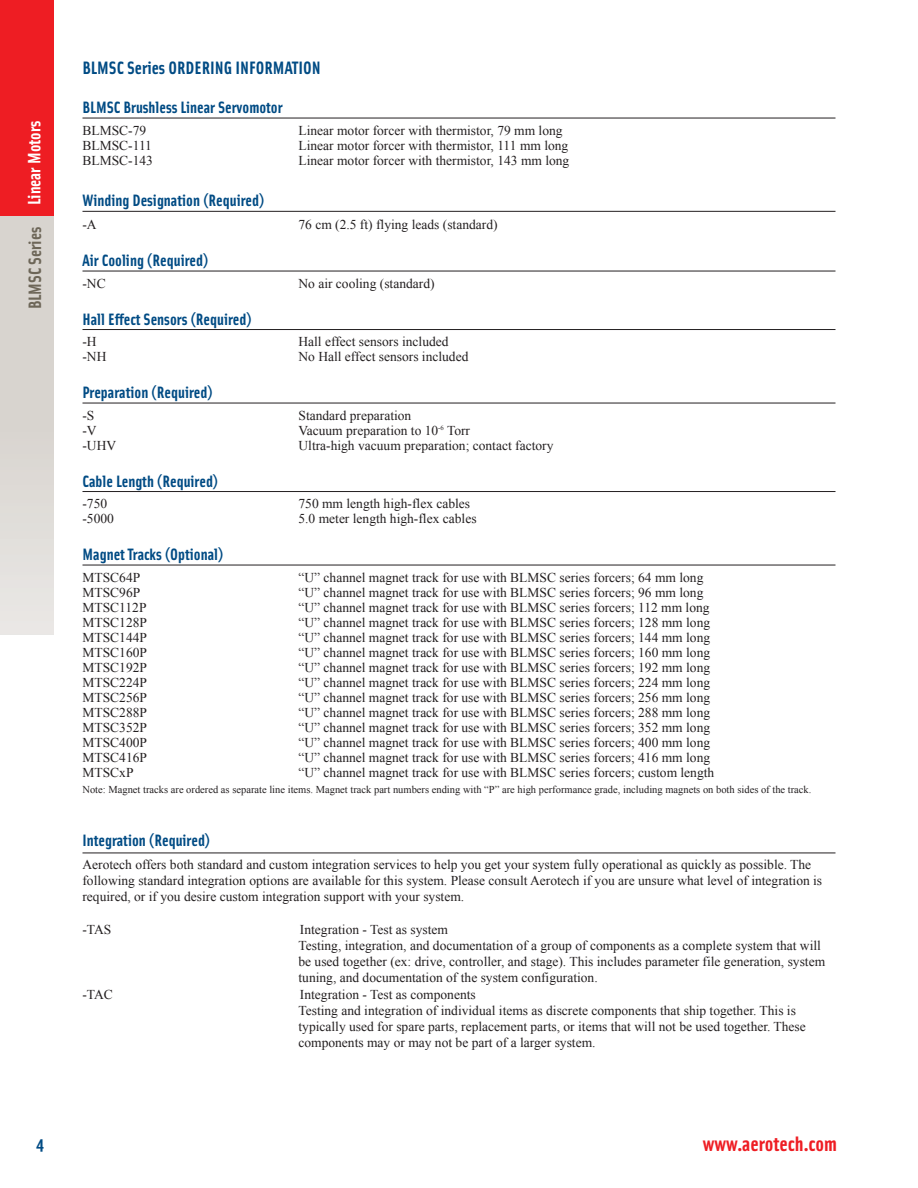
<style>
.page{position:relative;width:918px;height:1188px;background:#fff}
.page>*{position:absolute;margin:0;border:0;box-sizing:border-box;transform-origin:0 0}
.t1{font:700 21px "Solex OT";color:#ee1d23}
.Page_Headers{font:700 18px "Solex OT";color:#004b84}
.t2{font:700 18px "Solex OT";color:#fff}
.Ordering_Info_Bold{font:700 16.5px "Solex OT";color:#004b84}
.Ordering_Info_Text{font:13.5px/16.2px "Times New Roman";color:#231f20}
.Ordering_Info_Notes{font:10.5px "Times New Roman";color:#231f20}
.s1{color:#6d6658}
</style>
<div class="page">
<div style="left:0;top:216px;width:54px;height:418px;background:linear-gradient(to bottom,#d3cfc9,#e6e3e0)"></div>
<div style="left:0;top:0;width:54px;height:216px;background:#ee1d23"></div>
<hr style="left:82px;top:118px;width:754px;height:1px;background:#231f20">
<hr style="left:82px;top:211px;width:754px;height:1px;background:#231f20">
<hr style="left:82px;top:271px;width:754px;height:1px;background:#231f20">
<hr style="left:82px;top:329px;width:754px;height:1px;background:#231f20">
<hr style="left:82px;top:403px;width:754px;height:1px;background:#231f20">
<hr style="left:82px;top:491px;width:754px;height:1px;background:#231f20">
<hr style="left:82px;top:565px;width:754px;height:1px;background:#231f20">
<hr style="left:82px;top:853px;width:754px;height:1px;background:#231f20">
<h2 class="t2" style="left:23px;top:309px;width:190px;rotate:-90deg"><span class="s1">BLMSC Series</span> Linear Motors</h2>
<p class="Page_Headers" style="left:82px;top:56px;width:240px">BLMSC Series ORDERING INFORMATION</p>
<p class="Ordering_Info_Bold" style="left:82px;top:97px;width:202px">BLMSC Brushless Linear Servomotor</p>
<p class="Ordering_Info_Text" style="left:82px;top:122px;width:65px">BLMSC-79</p>
<p class="Ordering_Info_Text" style="left:298px;top:122px;width:266px">Linear motor forcer with thermistor, 79 mm long</p>
<p class="Ordering_Info_Text" style="left:82px;top:137px;width:71px">BLMSC-111</p>
<p class="Ordering_Info_Text" style="left:298px;top:137px;width:271px">Linear motor forcer with thermistor, 111 mm long</p>
<p class="Ordering_Info_Text" style="left:82px;top:152px;width:72px">BLMSC-143</p>
<p class="Ordering_Info_Text" style="left:298px;top:152px;width:272px">Linear motor forcer with thermistor, 143 mm long</p>
<p class="Ordering_Info_Bold" style="left:82px;top:190px;width:184px">Winding Designation (Required)</p>
<p class="Ordering_Info_Text" style="left:82px;top:217px;width:16px">-A</p>
<p class="Ordering_Info_Text" style="left:298px;top:217px;width:201px">76 cm (2.5 ft) flying leads (standard)</p>
<p class="Ordering_Info_Bold" style="left:82px;top:250px;width:128px">Air Cooling (Required)</p>
<p class="Ordering_Info_Text" style="left:82px;top:275px;width:25px">-NC</p>
<p class="Ordering_Info_Text" style="left:298px;top:275px;width:138px">No air cooling (standard)</p>
<p class="Ordering_Info_Bold" style="left:82px;top:308px;width:171px">Hall Effect Sensors (Required)</p>
<p class="Ordering_Info_Text" style="left:82px;top:334px;width:16px">-H</p>
<p class="Ordering_Info_Text" style="left:298px;top:334px;width:152px">Hall effect sensors included</p>
<p class="Ordering_Info_Text" style="left:82px;top:349px;width:25px">-NH</p>
<p class="Ordering_Info_Text" style="left:298px;top:349px;width:171px">No Hall effect sensors included</p>
<p class="Ordering_Info_Bold" style="left:82px;top:382px;width:132px">Preparation (Required)</p>
<p class="Ordering_Info_Text" style="left:82px;top:407px;width:14px">-S</p>
<p class="Ordering_Info_Text" style="left:298px;top:407px;width:114px">Standard preparation</p>
<p class="Ordering_Info_Text" style="left:82px;top:422px;width:16px">-V</p>
<p class="Ordering_Info_Text" style="left:298px;top:422px;width:173px">Vacuum preparation to 10<sup>-6</sup> Torr</p>
<p class="Ordering_Info_Text" style="left:82px;top:437px;width:35px">-UHV</p>
<p class="Ordering_Info_Text" style="left:298px;top:437px;width:256px">Ultra-high vacuum preparation; contact factory</p>
<p class="Ordering_Info_Bold" style="left:82px;top:470px;width:137px">Cable Length (Required)</p>
<p class="Ordering_Info_Text" style="left:82px;top:496px;width:26px">-750</p>
<p class="Ordering_Info_Text" style="left:298px;top:496px;width:173px">750 mm length high-flex cables</p>
<p class="Ordering_Info_Text" style="left:82px;top:511px;width:33px">-5000</p>
<p class="Ordering_Info_Text" style="left:298px;top:511px;width:180px">5.0 meter length high-flex cables</p>
<p class="Ordering_Info_Bold" style="left:82px;top:544px;width:143px">Magnet Tracks (Optional)</p>
<p class="Ordering_Info_Text" style="left:82px;top:569px;width:59px">MTSC64P</p>
<p class="Ordering_Info_Text" style="left:298px;top:569px;width:406px">“U” channel magnet track for use with BLMSC series forcers; 64 mm long</p>
<p class="Ordering_Info_Text" style="left:82px;top:584px;width:59px">MTSC96P</p>
<p class="Ordering_Info_Text" style="left:298px;top:584px;width:406px">“U” channel magnet track for use with BLMSC series forcers; 96 mm long</p>
<p class="Ordering_Info_Text" style="left:82px;top:599px;width:66px">MTSC112P</p>
<p class="Ordering_Info_Text" style="left:298px;top:599px;width:413px">“U” channel magnet track for use with BLMSC series forcers; 112 mm long</p>
<p class="Ordering_Info_Text" style="left:82px;top:614px;width:66px">MTSC128P</p>
<p class="Ordering_Info_Text" style="left:298px;top:614px;width:413px">“U” channel magnet track for use with BLMSC series forcers; 128 mm long</p>
<p class="Ordering_Info_Text" style="left:82px;top:629px;width:66px">MTSC144P</p>
<p class="Ordering_Info_Text" style="left:298px;top:629px;width:413px">“U” channel magnet track for use with BLMSC series forcers; 144 mm long</p>
<p class="Ordering_Info_Text" style="left:82px;top:644px;width:66px">MTSC160P</p>
<p class="Ordering_Info_Text" style="left:298px;top:644px;width:413px">“U” channel magnet track for use with BLMSC series forcers; 160 mm long</p>
<p class="Ordering_Info_Text" style="left:82px;top:659px;width:66px">MTSC192P</p>
<p class="Ordering_Info_Text" style="left:298px;top:659px;width:413px">“U” channel magnet track for use with BLMSC series forcers; 192 mm long</p>
<p class="Ordering_Info_Text" style="left:82px;top:674px;width:66px">MTSC224P</p>
<p class="Ordering_Info_Text" style="left:298px;top:674px;width:413px">“U” channel magnet track for use with BLMSC series forcers; 224 mm long</p>
<p class="Ordering_Info_Text" style="left:82px;top:689px;width:66px">MTSC256P</p>
<p class="Ordering_Info_Text" style="left:298px;top:689px;width:413px">“U” channel magnet track for use with BLMSC series forcers; 256 mm long</p>
<p class="Ordering_Info_Text" style="left:82px;top:704px;width:66px">MTSC288P</p>
<p class="Ordering_Info_Text" style="left:298px;top:704px;width:413px">“U” channel magnet track for use with BLMSC series forcers; 288 mm long</p>
<p class="Ordering_Info_Text" style="left:82px;top:719px;width:66px">MTSC352P</p>
<p class="Ordering_Info_Text" style="left:298px;top:719px;width:413px">“U” channel magnet track for use with BLMSC series forcers; 352 mm long</p>
<p class="Ordering_Info_Text" style="left:82px;top:734px;width:66px">MTSC400P</p>
<p class="Ordering_Info_Text" style="left:298px;top:734px;width:413px">“U” channel magnet track for use with BLMSC series forcers; 400 mm long</p>
<p class="Ordering_Info_Text" style="left:82px;top:749px;width:66px">MTSC416P</p>
<p class="Ordering_Info_Text" style="left:298px;top:749px;width:413px">“U” channel magnet track for use with BLMSC series forcers; 416 mm long</p>
<p class="Ordering_Info_Text" style="left:82px;top:764px;width:53px">MTSCxP</p>
<p class="Ordering_Info_Text" style="left:298px;top:764px;width:417px">“U” channel magnet track for use with BLMSC series forcers; custom length</p>
<p class="Ordering_Info_Notes" style="left:82px;top:783px;width:731px">Note: Magnet tracks are ordered as separate line items. Magnet track part numbers ending with “P” are high performance grade, including magnets on both sides of the track.</p>
<p class="Ordering_Info_Bold" style="left:82px;top:830px;width:129px">Integration (Required)</p>
<p class="Ordering_Info_Text" style="left:82px;top:856px;width:741px">Aerotech offers both standard and custom integration services to help you get your system fully operational as quickly as possible. The following standard integration options are available for this system. Please consult Aerotech if you are unsure what level of integration is required, or if you desire custom integration support with your system.</p>
<p class="Ordering_Info_Text" style="left:82px;top:921px;width:30px">-TAS</p>
<p class="Ordering_Info_Text" style="left:300px;top:921px;width:150px">Integration - Test as system</p>
<p class="Ordering_Info_Text" style="left:298px;top:937px;width:528px">Testing, integration, and documentation of a group of components as a complete system that will be used together (ex: drive, controller, and stage). This includes parameter file generation, system tuning, and documentation of the system configuration.</p>
<p class="Ordering_Info_Text" style="left:82px;top:986px;width:32px">-TAC</p>
<p class="Ordering_Info_Text" style="left:300px;top:986px;width:177px">Integration - Test as components</p>
<p class="Ordering_Info_Text" style="left:298px;top:1002px;width:509px">Testing and integration of individual items as discrete components that ship together. This is typically used for spare parts, replacement parts, or items that will not be used together. These components may or may not be part of a larger system.</p>
<h2 class="Page_Headers" style="left:37px;top:1132px;width:9px">4</h2>
<h1 class="t1" style="left:703px;top:1130px;width:136px">www.aerotech.com</h1>
</div>
